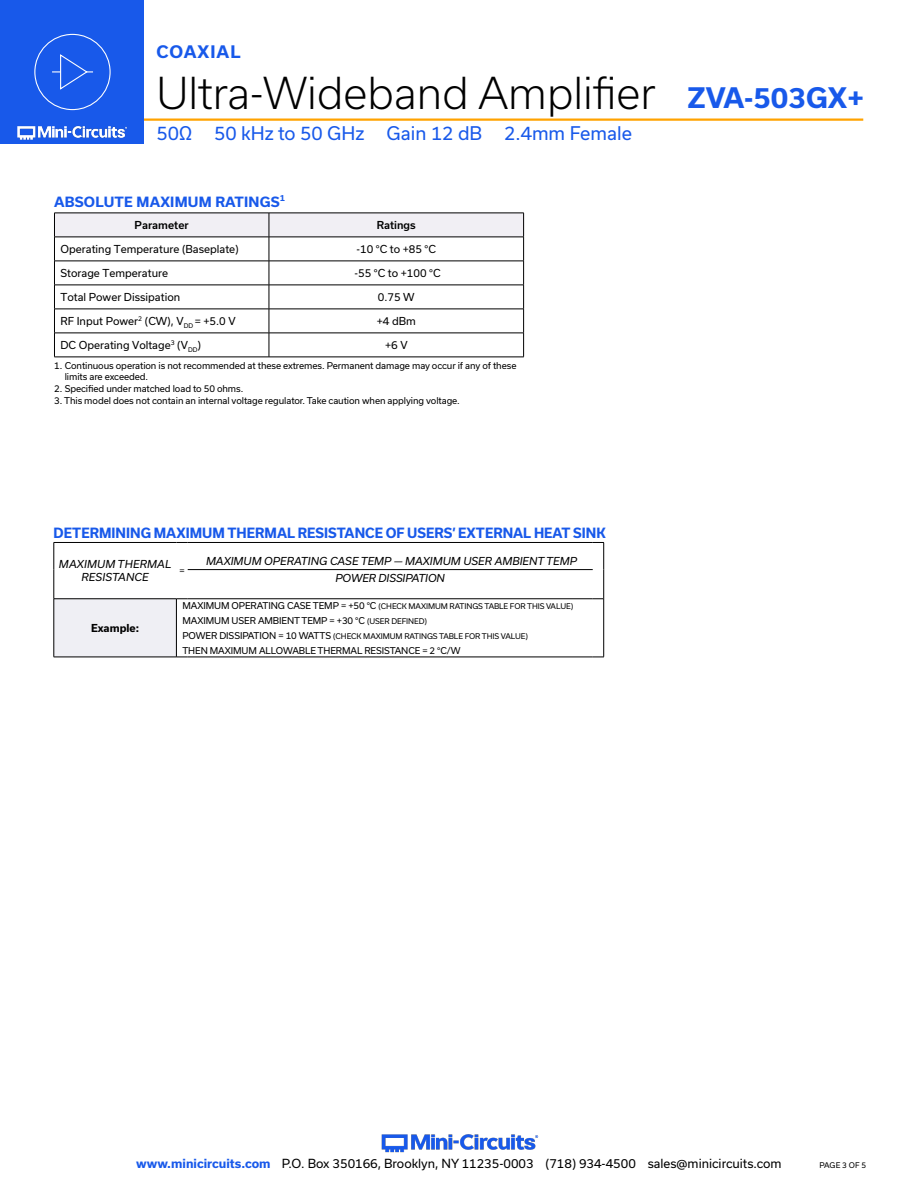
<style>
.page{position:relative;width:918px;height:1188px;background:#fff}
.page>*{position:absolute;margin:0;border:0;box-sizing:border-box;transform-origin:0 0}
.t1{font:300 42px "Usual";color:#000}
.t2{font:18px "Usual";color:#1859ea}
.t3{font:700 16.5px "Usual";letter-spacing:.065em;color:#1859ea}
.Blue_Headers{font:700 13.5px "Usual";letter-spacing:.005em;color:#1859ea;scale:.96 1}
.Blue_Headers-2{font:700 13.5px "Usual";letter-spacing:.005em;color:#1859ea}
.t4{font:12px "Usual";color:#000}
.Table_Body_Left_Justified{font:10.5px "Usual";color:#000}
.Notes{font:italic 10.5px "Usual";color:#000}
.Table_Body_Center{font:10.5px "Usual";color:#000}
.Table_Header_Center{font:500 10.5px "Usual";color:#000}
.Table_Header_Center-2{font:700 10.5px "Usual";color:#000}
.Notes-2{font:9px/10.8px "Usual";letter-spacing:-.01em;color:#000}
.Notes-3{font:7.5px "Usual";letter-spacing:-.01em;color:#000}
.s1{font-weight:700;font-size:27px;color:#1859ea}
.s2{font-size:9px}
.s3{font-size:7.5px}
.s4{font-weight:700;color:#1859ea}
</style>
<div class="page">
<img style="left:381px;top:1134px;width:158px;height:19px">
<hr style="left:130px;top:118px;width:733px;height:3px;background:#ffa300">
<div style="left:0;top:0;width:144px;height:144px;background:#1859ea"></div>
<img style="left:17px;top:120px;width:128px;height:20px">
<div style="left:34px;top:34px;width:77px;height:76px;border:1px solid #fff;border-radius:50%"></div>
<svg style="left:52px;top:54px;width:41px;height:36px"></svg>
<div style="left:54px;top:599px;width:122px;height:58px;background:#efeff4"></div>
<hr style="left:54px;top:542px;width:122px;height:1px;background:#000">
<svg style="left:176px;top:542px;width:12px;height:1px"></svg>
<svg style="left:54px;top:543px;width:1px;height:56px"></svg>
<hr style="left:176px;top:599px;width:1px;height:58px;background:#000">
<hr style="left:54px;top:599px;width:1px;height:58px;background:#000">
<hr style="left:188px;top:542px;width:405px;height:1px;background:#000">
<hr style="left:54px;top:599px;width:122px;height:1px;background:#000">
<svg style="left:176px;top:599px;width:12px;height:1px"></svg>
<hr style="left:188px;top:599px;width:405px;height:1px;background:#000">
<svg style="left:593px;top:542px;width:11px;height:58px"></svg>
<hr style="left:603px;top:599px;width:1px;height:58px;background:#000">
<hr style="left:54px;top:657px;width:122px;height:1px;background:#000">
<svg style="left:176px;top:657px;width:12px;height:1px"></svg>
<hr style="left:188px;top:657px;width:405px;height:1px;background:#000">
<hr style="left:188px;top:569px;width:405px;height:1px;background:#000">
<hr style="left:54px;top:357px;width:215px;height:1px;background:#000">
<hr style="left:269px;top:357px;width:255px;height:1px;background:#000">
<svg style="left:54px;top:213px;width:470px;height:144px"></svg>
<h3 class="t3" style="left:156px;top:42px;width:86px">COAXIAL</h3>
<h1 class="t1" style="left:156px;top:69px;width:709px">Ultra-Wideband Amplifier <span class="s1">ZVA-503GX+</span></h1>
<h2 class="t2" style="left:156px;top:123px;width:477px">50Ω 50 kHz to 50 GHz Gain 12 dB 2.4mm Female</h2>
<p class="Blue_Headers-2" style="left:54px;top:194px;width:232px">ABSOLUTE MAXIMUM RATINGS<sup>1</sup></p>
<p class="Table_Header_Center" style="left:135px;top:219px;width:56px">Parameter</p>
<p class="Table_Header_Center" style="left:377px;top:219px;width:41px">Ratings</p>
<p class="Table_Body_Left_Justified" style="left:60px;top:243px;width:180px">Operating Temperature (Baseplate)</p>
<p class="Table_Body_Left_Justified" style="left:356px;top:243px;width:81px">-10 °C to +85 °C</p>
<p class="Table_Body_Left_Justified" style="left:60px;top:267px;width:109px">Storage Temperature</p>
<p class="Table_Body_Center" style="left:354px;top:267px;width:88px">-55 °C to +100 °C</p>
<p class="Table_Body_Left_Justified" style="left:60px;top:291px;width:121px">Total Power Dissipation</p>
<p class="Table_Body_Center" style="left:378px;top:291px;width:38px">0.75 W</p>
<p class="Table_Body_Left_Justified" style="left:60px;top:315px;width:177px">RF Input Power<sup>2</sup> (CW), V<sub>DD</sub> = +5.0 V</p>
<p class="Table_Body_Center" style="left:377px;top:315px;width:41px">+4 dBm</p>
<p class="Table_Body_Left_Justified" style="left:60px;top:339px;width:142px">DC Operating Voltage<sup>3</sup> (V<sub>DD</sub>)</p>
<p class="Table_Body_Center" style="left:385px;top:339px;width:24px">+6 V</p>
<p class="Notes-2" style="left:65px;top:360px;width:453px;text-indent:-10px">1. Continuous operation is not recommended at these extremes. Permanent damage may occur if any of these limits are exceeded.</p>
<p class="Notes-2" style="left:54px;top:383px;width:191px">2. Specified under matched load to 50 ohms.</p>
<p class="Notes-2" style="left:54px;top:395px;width:407px">3. This model does not contain an internal voltage regulator. Take caution when applying voltage.</p>
<p class="Blue_Headers" style="left:54px;top:525px;width:577px">DETERMINING MAXIMUM THERMAL RESISTANCE OF USERS’ EXTERNAL HEAT SINK</p>
<p class="Notes" style="left:59px;top:558px;width:114px">MAXIMUM THERMAL</p>
<p class="Notes" style="left:81px;top:571px;width:69px">RESISTANCE</p>
<p class="Table_Header_Center-2" style="left:91px;top:622px;width:50px">Example:</p>
<p class="Notes-2" style="left:179px;top:565px;width:7px">=</p>
<p class="Notes" style="left:206px;top:555px;width:372px">MAXIMUM OPERATING CASE TEMP — MAXIMUM USER AMBIENT TEMP</p>
<p class="Notes" style="left:335px;top:572px;width:111px">POWER DISSIPATION</p>
<p class="Notes-3" style="left:182px;top:602px;width:392px"><span class="s2">MAXIMUM OPERATING CASE TEMP = +50 °C</span> (CHECK MAXIMUM RATINGS TABLE FOR THIS VALUE)</p>
<p class="Notes-2" style="left:182px;top:615px;width:246px">MAXIMUM USER AMBIENT TEMP = +30 °C <span class="s3">(USER DEFINED)</span></p>
<p class="Notes-3" style="left:182px;top:632px;width:347px"><span class="s2">POWER DISSIPATION = 10 WATTS</span> (CHECK MAXIMUM RATINGS TABLE FOR THIS VALUE)</p>
<p class="Notes-2" style="left:182px;top:645px;width:280px">THEN MAXIMUM ALLOWABLE THERMAL RESISTANCE = 2 °C/W</p>
<h3 class="t4" style="left:136px;top:1157px;width:647px"><span class="s4">www.minicircuits.com</span> P.O. Box 350166, Brooklyn, NY 11235-0003 (718) 934-4500 sales@minicircuits.com</h3>
<p class="Notes-3" style="left:819px;top:1161px;width:48px">PAGE 3 OF 5</p>
</div>
